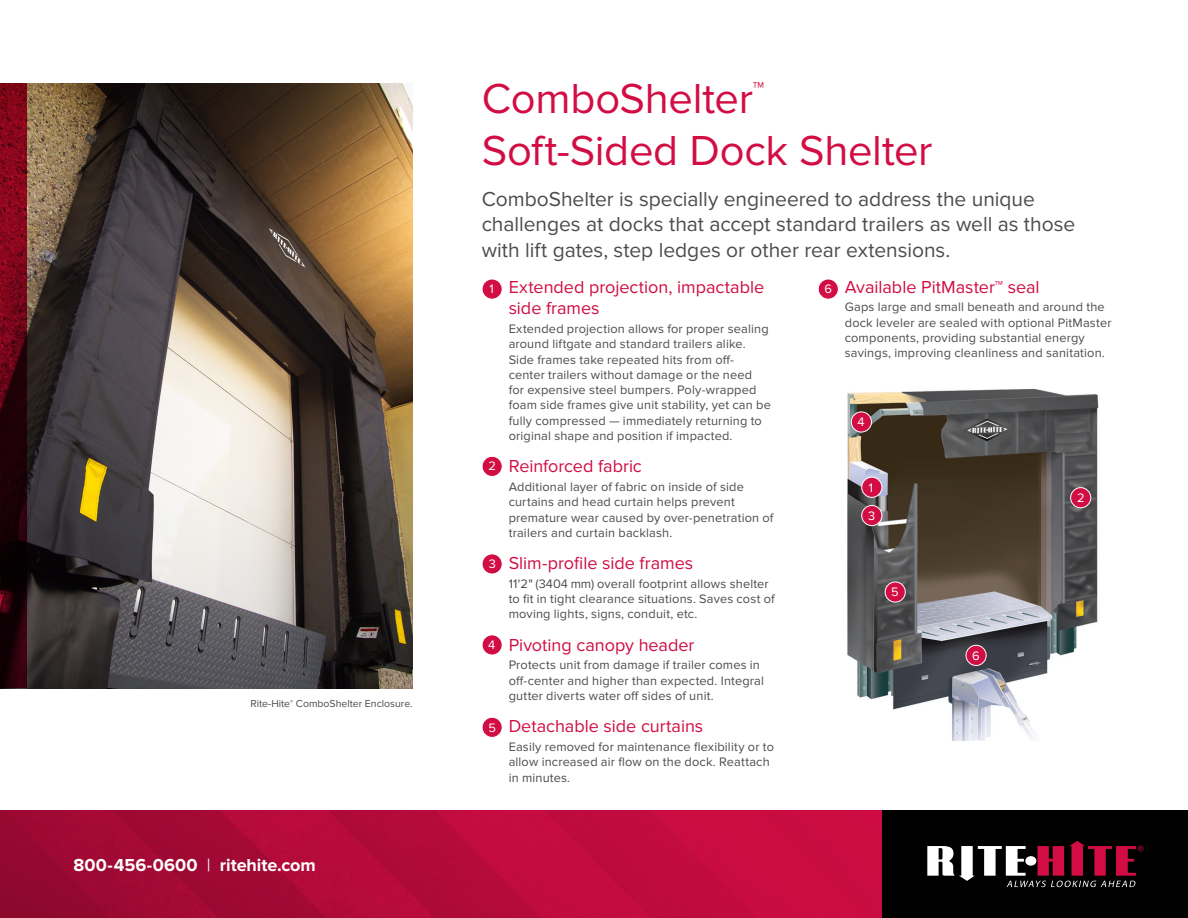
<style>
.page{position:relative;width:1188px;height:918px;background:#fff}
.page>*{position:absolute;margin:0;border:0;box-sizing:border-box;transform-origin:0 0}
.T_Headline{font:43.5px/52.2px "Proxima Nova";letter-spacing:-.005em;color:#d20d44}
.T_Sub-Headline{font:21px/25.5px "Proxima Nova";color:#4b4c4d}
.T_Paragraph_Headline{font:18px/21.6px "Proxima Nova";color:#d20d44}
.t1{font:700 18px "Proxima Nova";letter-spacing:-.005em;color:#fff}
.T_Paragraph{font:12.75px/15.3px "Proxima Nova";letter-spacing:.015em;color:#4b4c4d}
.T_Paragraph-2{font:12.75px "Proxima Nova";color:#fff}
.T_Captions{font:10.5px "Proxima Nova";color:#4b4c4d}
.s1{font-weight:400}
</style>
<div class="page">
<img style="left:0;top:810px;width:883px;height:108px">
<div style="left:883px;top:810px;width:305px;height:108px;background:#000001"></div>
<svg style="left:927px;top:841px;width:216px;height:46px"></svg>
<img style="left:27px;top:83px;width:386px;height:605px">
<div style="left:482px;top:279px;width:20px;height:20px;background:#d20d44;border-radius:50%"></div>
<div style="left:482px;top:279px;width:21px;height:21px;border:1px solid #fff;border-radius:50%"></div>
<div style="left:482px;top:456px;width:20px;height:20px;background:#d20d44;border-radius:50%"></div>
<div style="left:482px;top:456px;width:21px;height:21px;border:1px solid #fff;border-radius:50%"></div>
<div style="left:482px;top:635px;width:20px;height:20px;background:#d20d44;border-radius:50%"></div>
<div style="left:482px;top:634px;width:21px;height:21px;border:1px solid #fff;border-radius:50%"></div>
<div style="left:482px;top:554px;width:20px;height:20px;background:#d20d44;border-radius:50%"></div>
<div style="left:482px;top:553px;width:21px;height:21px;border:1px solid #fff;border-radius:50%"></div>
<svg style="left:0;top:83px;width:27px;height:605px;background:#4b0310"></svg>
<img style="left:847px;top:388px;width:252px;height:352px">
<div style="left:1071px;top:488px;width:20px;height:20px;background:#d20d44;border-radius:50%"></div>
<div style="left:1070px;top:487px;width:21px;height:21px;border:1px solid #fff;border-radius:50%"></div>
<div style="left:851px;top:412px;width:20px;height:20px;background:#d20d44;border-radius:50%"></div>
<div style="left:851px;top:412px;width:21px;height:20px;border:1px solid #fff;border-radius:50%"></div>
<div style="left:862px;top:477px;width:20px;height:20px;background:#d20d44;border-radius:50%"></div>
<div style="left:861px;top:477px;width:21px;height:21px;border:1px solid #fff;border-radius:50%"></div>
<div style="left:482px;top:717px;width:20px;height:20px;background:#d20d44;border-radius:50%"></div>
<div style="left:482px;top:717px;width:21px;height:21px;border:1px solid #fff;border-radius:50%"></div>
<div style="left:885px;top:582px;width:20px;height:20px;background:#d20d44;border-radius:50%"></div>
<div style="left:885px;top:582px;width:21px;height:20px;border:1px solid #fff;border-radius:50%"></div>
<div style="left:862px;top:505px;width:20px;height:21px;background:#d20d44;border-radius:50%"></div>
<div style="left:861px;top:505px;width:21px;height:21px;border:1px solid #fff;border-radius:50%"></div>
<div style="left:818px;top:279px;width:20px;height:20px;background:#d20d44;border-radius:50%"></div>
<div style="left:818px;top:279px;width:21px;height:21px;border:1px solid #fff;border-radius:50%"></div>
<div style="left:966px;top:645px;width:20px;height:20px;background:#d20d44;border-radius:50%"></div>
<div style="left:966px;top:645px;width:21px;height:21px;border:1px solid #fff;border-radius:50%"></div>
<p class="T_Captions" style="left:250px;top:698px;width:164px">Rite-Hite<sup>®</sup> ComboShelter Enclosure.</p>
<h3 class="t1" style="left:74px;top:854px;width:244px">800-456-0600 <span class="s1">|</span> ritehite.com</h3>
<p class="T_Headline" style="left:482px;top:73px;width:452px">ComboShelter<sup>™<br></sup>Soft-Sided Dock Shelter</p>
<p class="T_Sub-Headline" style="left:482px;top:186px;width:595px">ComboShelter is specially engineered to address the unique challenges at docks that accept standard trailers as well as those with lift gates, step ledges or other rear extensions.</p>
<p class="T_Paragraph-2" style="left:490px;top:282px;width:6px">1</p>
<p class="T_Paragraph-2" style="left:488px;top:459px;width:9px">2</p>
<p class="T_Paragraph-2" style="left:489px;top:556px;width:9px">3</p>
<p class="T_Paragraph-2" style="left:488px;top:638px;width:9px">4</p>
<p class="T_Paragraph-2" style="left:489px;top:720px;width:9px">5</p>
<p class="T_Paragraph_Headline" style="left:509px;top:276px;width:257px">Extended projection, impactable side frames</p>
<p class="T_Paragraph" style="left:509px;top:321px;width:264px">Extended projection allows for proper sealing around liftgate and standard trailers alike.<br>Side frames take repeated hits from off&shy;center trailers without damage or the need<br>for expensive steel bumpers. Poly-wrapped foam side frames give unit stability, yet can be fully compressed — immediately returning to original shape and position if impacted.</p>
<p class="T_Paragraph_Headline" style="left:509px;top:456px;width:135px">Reinforced fabric</p>
<p class="T_Paragraph" style="left:509px;top:479px;width:266px">Additional layer of fabric on inside of side curtains and head curtain helps prevent premature wear caused by over-penetration of trailers and curtain backlash.</p>
<p class="T_Paragraph_Headline" style="left:509px;top:553px;width:186px">Slim-profile side frames</p>
<p class="T_Paragraph" style="left:509px;top:576px;width:268px">11'2" (3404 mm) overall footprint allows shelter to fit in tight clearance situations. Saves cost of moving lights, signs, conduit, etc.</p>
<p class="T_Paragraph_Headline" style="left:509px;top:634px;width:187px">Pivoting canopy header</p>
<p class="T_Paragraph" style="left:509px;top:658px;width:257px">Protects unit from damage if trailer comes in off-center and higher than expected. Integral gutter diverts water off sides of unit.</p>
<p class="T_Paragraph_Headline" style="left:509px;top:716px;width:196px">Detachable side curtains</p>
<p class="T_Paragraph" style="left:509px;top:739px;width:267px">Easily removed for maintenance flexibility or to allow increased air flow on the dock. Reattach in minutes.</p>
<p class="T_Paragraph-2" style="left:824px;top:282px;width:9px">6</p>
<p class="T_Paragraph_Headline" style="left:845px;top:276px;width:196px">Available PitMaster™ seal</p>
<p class="T_Paragraph" style="left:845px;top:300px;width:268px">Gaps large and small beneath and around the dock leveler are sealed with optional PitMaster components, providing substantial energy savings, improving cleanliness and sanitation.</p>
<p class="T_Paragraph-2" style="left:858px;top:414px;width:9px">4</p>
<p class="T_Paragraph-2" style="left:869px;top:480px;width:6px">1</p>
<p class="T_Paragraph-2" style="left:868px;top:508px;width:9px">3</p>
<p class="T_Paragraph-2" style="left:1077px;top:490px;width:9px">2</p>
<p class="T_Paragraph-2" style="left:891px;top:585px;width:9px">5</p>
<p class="T_Paragraph-2" style="left:972px;top:648px;width:9px">6</p>
</div>
